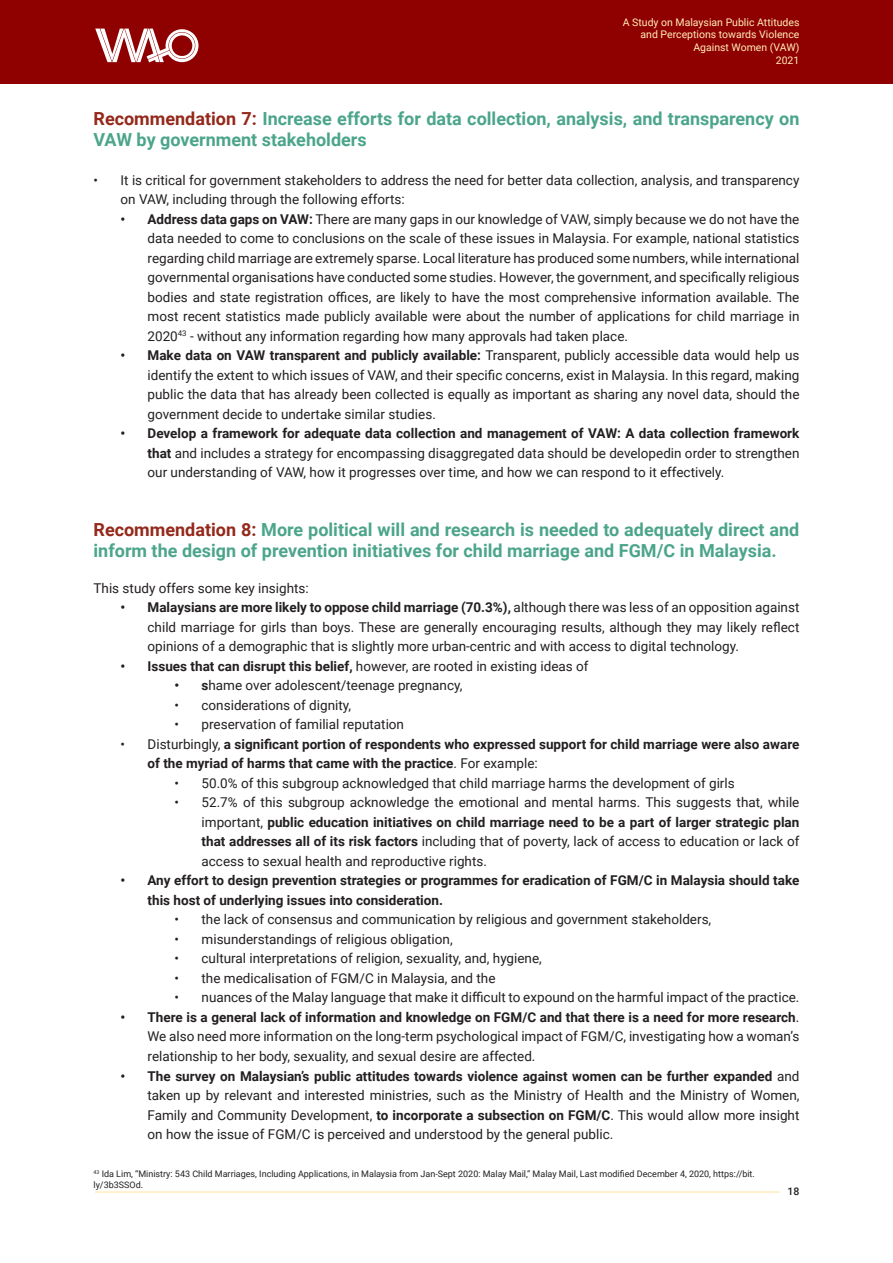
<style>
.page{position:relative;width:893px;height:1263px;background:#fff}
.page>*{position:absolute;margin:0;border:0;box-sizing:border-box;transform-origin:0 0}
.heading_2{font:700 18px/21px "Roboto";color:#4ca58b}
.t1{font:13.5px/19.5px "Roboto";color:#231f20;text-align:justify}
.t2{font:700 13.5px/19.5px "Roboto";color:#231f20}
.t3{font:10.5px/12.8px "Roboto";color:#ffedba;text-align:right}
.t4{font:500 10.5px "Roboto";color:#231f20}
.t5{font:9px/10.8px "Roboto";color:#231f20}
.s1{color:#94291b}
.s2{font-weight:700}
.s3{font-weight:400}
</style>
<div class="page">
<hr style="left:95px;top:1191px;width:685px;height:2px;background:#ffedba">
<div style="left:0;top:0;width:893px;height:84px;background:#8f0000"></div>
<svg style="left:95px;top:29px;width:103px;height:33px"></svg>
<p class="t3" style="left:623px;top:15px;width:178px">A Study on Malaysian Public Attitudes and Perceptions towards Violence<br>Against Women (VAW)<br>2021</p>
<p class="heading_2" style="left:94px;top:107px;width:707px"><span class="s1">Recommendation 7:</span> Increase efforts for data collection, analysis, and transparency on<br>VAW by government stakeholders</p>
<p class="t1" style="left:121px;top:170px;width:680px;text-indent:-27px">• It is critical for government stakeholders to address the need for better data collection, analysis, and transparency on VAW, including through the following efforts:</p>
<p class="t1" style="left:148px;top:209px;width:653px;text-indent:-27px"><span class="s2">• Address data gaps on VAW:</span> There are many gaps in our knowledge of VAW, simply because we do not have the data needed to come to conclusions on the scale of these issues in Malaysia. For example, national statistics regarding child marriage are extremely sparse. Local literature has produced some numbers, while international governmental organisations have conducted some studies. However, the government, and specifically religious bodies and state registration offices, are likely to have the most comprehensive information available. The most recent statistics made publicly available were about the number of applications for child marriage in 2020<sup>43</sup> - without any information regarding how many approvals had taken place.</p>
<p class="t1" style="left:148px;top:345px;width:653px;text-indent:-27px"><span class="s2">• Make data on VAW transparent and publicly available:</span> Transparent, publicly accessible data would help us identify the extent to which issues of VAW, and their specific concerns, exist in Malaysia. In this regard, making public the data that has already been collected is equally as important as sharing any novel data, should the government decide to undertake similar studies.</p>
<p class="t1" style="left:148px;top:423px;width:653px;text-indent:-27px"><span class="s2">• Develop a framework for adequate data collection and management of VAW: A data collection framework that</span> and includes a strategy for encompassing disaggregated data should be developedin order to strengthen our understanding of VAW, how it progresses over time, and how we can respond to it effectively.</p>
<p class="heading_2" style="left:94px;top:518px;width:707px"><span class="s1">Recommendation 8:</span> More political will and research is needed to adequately direct and inform the design of prevention initiatives for child marriage and FGM/C in Malaysia.</p>
<p class="t1" style="left:94px;top:578px;width:217px">This study offers some key insights:</p>
<p class="t1" style="left:148px;top:597px;width:653px;text-indent:-27px"><span class="s2">• Malaysians are more likely to oppose child marriage (70.3%),</span> although there was less of an opposition against child marriage for girls than boys. These are generally encouraging results, although they may likely reflect opinions of a demographic that is slightly more urban-centric and with access to digital technology.</p>
<p class="t1" style="left:121px;top:656px;width:470px"><span class="s2">• Issues that can disrupt this belief,</span> however, are rooted in existing ideas of</p>
<p class="t1" style="left:175px;top:675px;width:289px"><span class="s2">• s</span>hame over adolescent/teenage pregnancy,</p>
<p class="t1" style="left:175px;top:695px;width:178px">• considerations of dignity,</p>
<p class="t1" style="left:175px;top:714px;width:231px">• preservation of familial reputation</p>
<p class="t2" style="left:148px;top:734px;width:653px;text-indent:-27px"><span class="s3">• Disturbingly,</span> a significant portion of respondents who expressed support for child marriage were also aware of the myriad of harms that came with the practice<span class="s3">. For example:</span></p>
<p class="t1" style="left:175px;top:773px;width:562px">• 50.0% of this subgroup acknowledged that child marriage harms the development of girls</p>
<p class="t1" style="left:202px;top:792px;width:599px;text-indent:-27px">• 52.7% of this subgroup acknowledge the emotional and mental harms. This suggests that, while important, <span class="s2">public education initiatives on child marriage need to be a part of larger strategic plan that addresses all of its risk factors</span> including that of poverty, lack of access to education or lack of access to sexual health and reproductive rights.</p>
<p class="t2" style="left:148px;top:870px;width:653px;text-indent:-27px">• Any effort to design prevention strategies or programmes for eradication of FGM/C in Malaysia should take this host of underlying issues into consideration.</p>
<p class="t1" style="left:175px;top:909px;width:538px">• the lack of consensus and communication by religious and government stakeholders,</p>
<p class="t1" style="left:175px;top:929px;width:280px">• misunderstandings of religious obligation,</p>
<p class="t1" style="left:175px;top:948px;width:369px">• cultural interpretations of religion, sexuality, and, hygiene,</p>
<p class="t1" style="left:175px;top:968px;width:322px">• the medicalisation of FGM/C in Malaysia, and the</p>
<p class="t1" style="left:175px;top:987px;width:626px">• nuances of the Malay language that make it difficult to expound on the harmful impact of the practice.</p>
<p class="t1" style="left:148px;top:1007px;width:653px;text-indent:-27px"><span class="s2">• There is a general lack of information and knowledge on FGM/C and that there is a need for more research</span>.<br>We also need more information on the long-term psychological impact of FGM/C, investigating how a woman’s relationship to her body, sexuality, and sexual desire are affected.</p>
<p class="t1" style="left:148px;top:1065px;width:653px;text-indent:-27px"><span class="s2">• The survey on Malaysian’s public attitudes towards violence against women can be further expanded</span> and taken up by relevant and interested ministries, such as the Ministry of Health and the Ministry of Women, Family and Community Development, <span class="s2">to incorporate a subsection on FGM/C</span>. This would allow more insight on how the issue of FGM/C is perceived and understood by the general public.</p>
<p class="t5" style="left:94px;top:1168px;width:663px"><sup>43</sup> Ida Lim, “Ministry: 543 Child Marriages, Including Applications, in Malaysia from Jan-Sept 2020: Malay Mail,” Malay Mail, Last modified December 4, 2020, https://bit. ly/3b3SSOd.</p>
<p class="t4" style="left:787px;top:1184px;width:13px">18</p>
</div>
